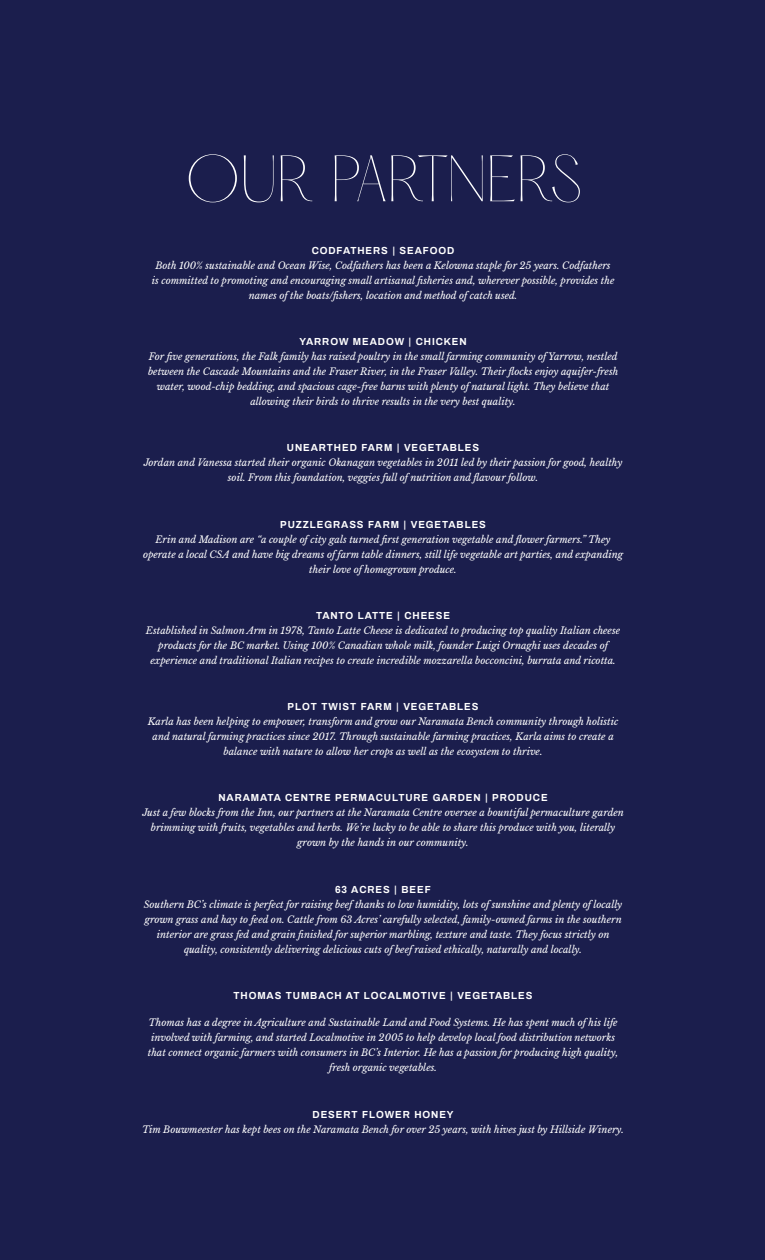
<style>
.page{position:relative;width:765px;height:1260px;background:#1b1e4d}
.page>*{position:absolute;margin:0;border:0;box-sizing:border-box;transform-origin:0 0}
.t1{font:200 57.38px "Hatton";letter-spacing:-.02em;color:#fff}
.t2{font:700 10px "Archivo";letter-spacing:.09em;color:#fff}
.t3{font:italic 9.75px/15px "Libre Baskerville";color:#fff;text-align:center}
</style>
<div class="page">
<h1 class="t1" style="left:185px;top:148px;width:398px">OUR PARTNERS</h1>
<p class="t2" style="left:312px;top:243px;width:144px">CODFATHERS | SEAFOOD</p>
<p class="t3" style="left:152px;top:258px;width:464px">Both 100% sustainable and Ocean Wise, Codfathers has been a Kelowna staple for 25 years. Codfathers is committed to promoting and encouraging small artisanal fisheries and, wherever possible, provides the names of the boats/fishers, location and method of catch used.</p>
<p class="t2" style="left:299px;top:334px;width:169px">YARROW MEADOW | CHICKEN</p>
<p class="t3" style="left:148px;top:349px;width:472px">For five generations, the Falk family has raised poultry in the small farming community of Yarrow, nestled between the Cascade Mountains and the Fraser River, in the Fraser Valley. Their flocks enjoy aquifer-fresh water, wood-chip bedding, and spacious cage-free barns with plenty of natural light. They believe that allowing their birds to thrive results in the very best quality.</p>
<p class="t2" style="left:287px;top:441px;width:194px">UNEARTHED FARM | VEGETABLES</p>
<p class="t3" style="left:144px;top:455px;width:480px">Jordan and Vanessa started their organic Okanagan vegetables in 2011 led by their passion for good, healthy soil. From this foundation, veggies full of nutrition and flavour follow.</p>
<p class="t2" style="left:280px;top:517px;width:207px">PUZZLEGRASS FARM | VEGETABLES</p>
<p class="t3" style="left:143px;top:532px;width:482px">Erin and Madison are “a couple of city gals turned first generation vegetable and flower farmers.” They operate a local CSA and have big dreams of farm table dinners, still life vegetable art parties, and expanding their love of homegrown produce.</p>
<p class="t2" style="left:316px;top:608px;width:135px">TANTO LATTE | CHEESE</p>
<p class="t3" style="left:146px;top:623px;width:476px">Established in Salmon Arm in 1978, Tanto Latte Cheese is dedicated to producing top quality Italian cheese products for the BC market. Using 100% Canadian whole milk, founder Luigi Ornaghi uses decades of experience and traditional Italian recipes to create incredible mozzarella bocconcini, burrata and ricotta.</p>
<p class="t2" style="left:288px;top:699px;width:192px">PLOT TWIST FARM | VEGETABLES</p>
<p class="t3" style="left:148px;top:714px;width:472px">Karla has been helping to empower, transform and grow our Naramata Bench community through holistic and natural farming practices since 2017. Through sustainable farming practices, Karla aims to create a balance with nature to allow her crops as well as the ecosystem to thrive.</p>
<p class="t2" style="left:218px;top:791px;width:331px">NARAMATA CENTRE PERMACULTURE GARDEN | PRODUCE</p>
<p class="t3" style="left:142px;top:805px;width:483px">Just a few blocks from the Inn, our partners at the Naramata Centre oversee a bountiful permaculture garden brimming with fruits, vegetables and herbs. We’re lucky to be able to share this produce with you, literally grown by the hands in our community.</p>
<p class="t2" style="left:335px;top:882px;width:97px">63 ACRES | BEEF</p>
<p class="t3" style="left:144px;top:897px;width:480px">Southern BC’s climate is perfect for raising beef thanks to low humidity, lots of sunshine and plenty of locally grown grass and hay to feed on. Cattle from 63 Acres’ carefully selected, family-owned farms in the southern interior are grass fed and grain finished for superior marbling, texture and taste. They focus strictly on quality, consistently delivering delicious cuts of beef raised ethically, naturally and locally.</p>
<p class="t2" style="left:234px;top:988px;width:300px">THOMAS TUMBACH AT LOCALMOTIVE | VEGETABLES</p>
<p class="t3" style="left:148px;top:1015px;width:472px">Thomas has a degree in Agriculture and Sustainable Land and Food Systems. He has spent much of his life involved with farming, and started Localmotive in 2005 to help develop local food distribution networks that connect organic farmers with consumers in BC’s Interior. He has a passion for producing high quality, fresh organic vegetables.</p>
<p class="t2" style="left:313px;top:1107px;width:143px">DESERT FLOWER HONEY</p>
<p class="t3" style="left:142px;top:1122px;width:484px">Tim Bouwmeester has kept bees on the Naramata Bench for over 25 years, with hives just by Hillside Winery.</p>
</div>
